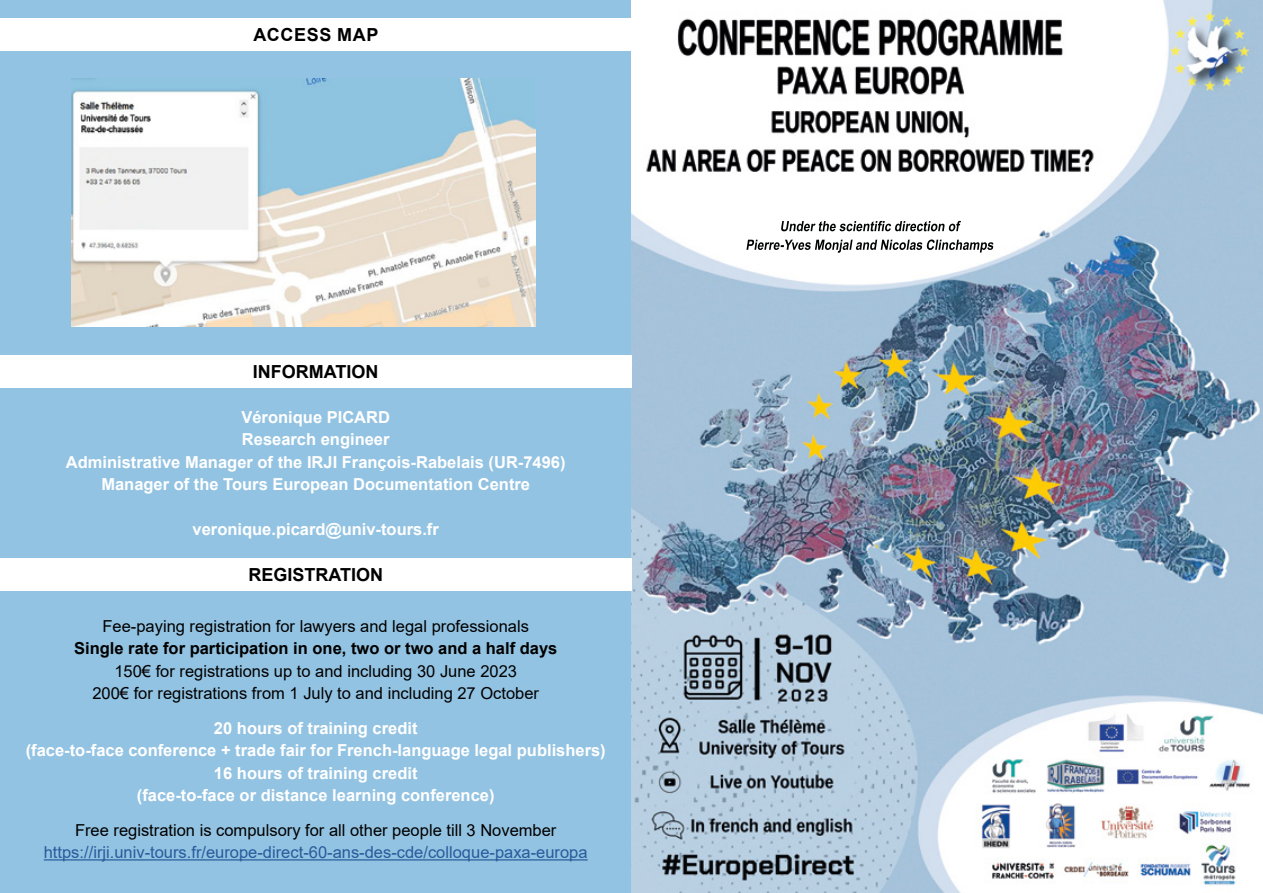
<style>
.page{position:relative;width:1263px;height:893px;background:#fff}
.page>*{position:absolute;margin:0;border:0;box-sizing:border-box;transform-origin:0 0}
.t1{font:700 18px "Arial";color:#000}
.t2{font:700 18px "Arial";letter-spacing:.035em;color:#000}
.t3{font:700 16.5px/22.5px "Arial";color:#fff;text-align:center}
.t4{font:16.5px/22.5px "Arial";color:#000;text-align:center}
.t5{font:16.5px "Arial";color:#275b9b}
.t6{font:700 16.5px "Arial";color:#000}
</style>
<div class="page">
<img style="left:0;top:0;width:1263px;height:893px">
<img style="left:781px;top:221px;width:180px;height:10px">
<img style="left:746px;top:239px;width:195px;height:11px">
<img style="left:956px;top:240px;width:37px;height:13px">
<div style="left:0;top:559px;width:631px;height:32px;background:#fff"></div>
<div style="left:0;top:355px;width:631px;height:33px;background:#fff"></div>
<div style="left:0;top:18px;width:631px;height:32px;background:#fff"></div>
<img style="left:71px;top:79px;width:465px;height:248px">
<hr style="left:44px;top:859px;width:544px;height:1px;background:#275b9b">
<p class="t2" style="left:253px;top:22px;width:127px">ACCESS MAP</p>
<p class="t1" style="left:253px;top:359px;width:127px">INFORMATION</p>
<p class="t3" style="left:66px;top:406px;width:501px">Véronique PICARD<br>Research engineer<br>Administrative Manager of the IRJI François-Rabelais (UR-7496)<br>Manager of the Tours European Documentation Centre</p>
<p class="t3" style="left:193px;top:518px;width:248px">veronique.picard@univ-tours.fr</p>
<p class="t1" style="left:248px;top:562px;width:136px">REGISTRATION</p>
<p class="t4" style="left:102px;top:614px;width:428px">Fee-paying registration for lawyers and legal professionals</p>
<p class="t6" style="left:74px;top:637px;width:485px">Single rate for participation in one, two or two and a half days</p>
<p class="t4" style="left:92px;top:659px;width:448px">150€ for registrations up to and including 30 June 2023<br>200€ for registrations from 1 July to and including 27 October</p>
<p class="t3" style="left:26px;top:717px;width:581px">20 hours of training credit<br>(face-to-face conference + trade fair for French-language legal publishers)<br>16 hours of training credit<br>(face-to-face or distance learning conference)</p>
<p class="t4" style="left:75px;top:818px;width:483px">Free registration is compulsory for all other people till 3 November</p>
<p class="t5" style="left:44px;top:841px;width:545px">https://irji.univ-tours.fr/europe-direct-60-ans-des-cde/colloque-paxa-europa</p>
</div>
